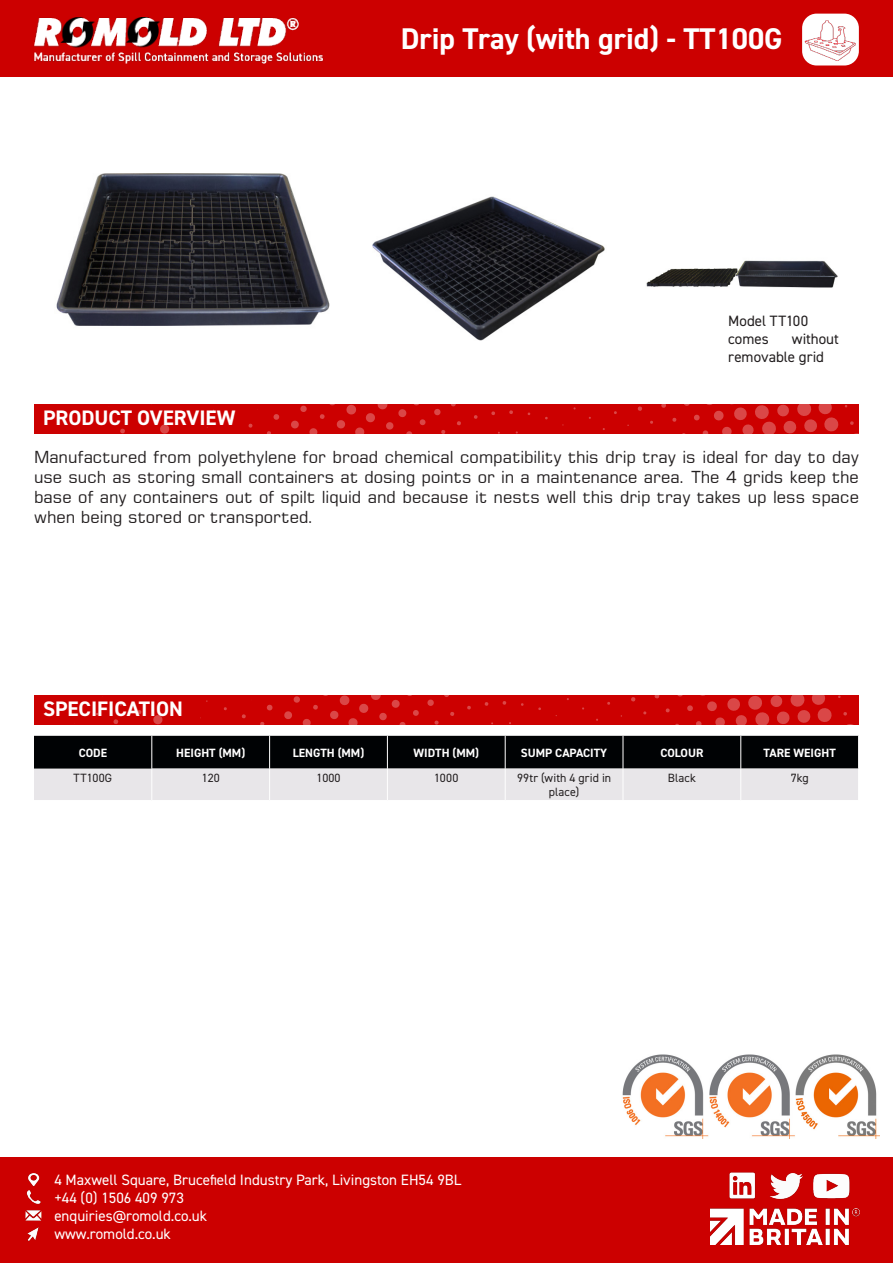
<style>
.page{position:relative;width:893px;height:1263px;background:#fff}
.page>*{position:absolute;margin:0;border:0;box-sizing:border-box;transform-origin:0 0}
.t1{font:700 30px "DIN2014";color:#fff}
.t2{font:700 21px "DIN2014";color:#fff}
.t3{font:16.5px/19.8px "Square 721 BT";color:#231f20;text-align:justify}
.t4{font:15px/18px "DIN2014";color:#fff}
.t5{font:15px/18px "DIN2014";color:#231f20}
.t6{font:700 12px "DIN2014";color:#fff}
.t7{font:12px/14.4px "DIN2014";letter-spacing:.01em;color:#231f20;text-align:center}
</style>
<div class="page">
<div style="left:0;top:0;width:892px;height:77px;background:#c00"></div>
<div style="left:802px;top:14px;width:57px;height:51px;background:#fff;border-radius:14px"></div>
<img style="left:34px;top:18px;width:289px;height:45px">
<img style="left:802px;top:17px;width:56px;height:47px">
<div style="left:0;top:1158px;width:893px;height:105px;background:#c00"></div>
<img style="left:26px;top:1190px;width:15px;height:14px">
<img style="left:25px;top:1210px;width:17px;height:11px">
<img style="left:27px;top:1227px;width:12px;height:14px">
<img style="left:28px;top:1173px;width:11px;height:14px">
<img style="left:711px;top:1209px;width:148px;height:35px">
<img style="left:813px;top:1173px;width:37px;height:26px">
<img style="left:770px;top:1173px;width:33px;height:27px">
<img style="left:729px;top:1172px;width:27px;height:27px">
<img style="left:622px;top:1055px;width:257px;height:83px">
<div style="left:34px;top:405px;width:825px;height:29px;background:#c00"></div>
<svg style="left:441px;top:430px;width:5px;height:4px"></svg>
<svg style="left:457px;top:421px;width:4px;height:5px"></svg>
<svg style="left:474px;top:415px;width:4px;height:4px"></svg>
<svg style="left:491px;top:411px;width:4px;height:4px"></svg>
<svg style="left:509px;top:410px;width:4px;height:4px"></svg>
<svg style="left:434px;top:409px;width:7px;height:7px"></svg>
<svg style="left:637px;top:406px;width:5px;height:5px"></svg>
<svg style="left:661px;top:405px;width:5px;height:3px"></svg>
<svg style="left:291px;top:405px;width:135px;height:29px"></svg>
<svg style="left:267px;top:431px;width:4px;height:3px"></svg>
<svg style="left:273px;top:414px;width:7px;height:6px"></svg>
<svg style="left:248px;top:423px;width:5px;height:5px"></svg>
<svg style="left:230px;top:416px;width:4px;height:4px"></svg>
<svg style="left:672px;top:405px;width:167px;height:29px"></svg>
<svg style="left:160px;top:424px;width:10px;height:10px"></svg>
<svg style="left:850px;top:421px;width:4px;height:4px"></svg>
<svg style="left:144px;top:419px;width:4px;height:5px"></svg>
<svg style="left:120px;top:428px;width:5px;height:6px"></svg>
<div style="left:34px;top:695px;width:825px;height:29px;background:#c00"></div>
<svg style="left:434px;top:720px;width:5px;height:4px"></svg>
<svg style="left:450px;top:712px;width:5px;height:4px"></svg>
<svg style="left:467px;top:706px;width:4px;height:4px"></svg>
<svg style="left:484px;top:702px;width:5px;height:4px"></svg>
<svg style="left:502px;top:701px;width:5px;height:4px"></svg>
<svg style="left:427px;top:699px;width:7px;height:7px"></svg>
<svg style="left:631px;top:697px;width:5px;height:5px"></svg>
<svg style="left:643px;top:711px;width:4px;height:4px"></svg>
<svg style="left:284px;top:695px;width:135px;height:29px"></svg>
<svg style="left:266px;top:704px;width:7px;height:7px"></svg>
<svg style="left:241px;top:714px;width:5px;height:5px"></svg>
<svg style="left:153px;top:715px;width:10px;height:9px"></svg>
<svg style="left:654px;top:695px;width:193px;height:29px"></svg>
<svg style="left:137px;top:710px;width:5px;height:4px"></svg>
<svg style="left:113px;top:719px;width:6px;height:5px"></svg>
<svg style="left:34px;top:736px;width:824px;height:64px;background:#606062"></svg>
<div style="left:624px;top:769px;width:234px;height:31px;background:#e8e6e9"></div>
<hr style="left:151px;top:736px;width:1px;height:33px;background:#fff">
<hr style="left:269px;top:736px;width:1px;height:33px;background:#fff">
<hr style="left:387px;top:736px;width:1px;height:33px;background:#fff">
<hr style="left:505px;top:736px;width:1px;height:33px;background:#fff">
<hr style="left:623px;top:736px;width:1px;height:33px;background:#fff">
<hr style="left:740px;top:736px;width:1px;height:33px;background:#fff">
<hr style="left:151px;top:769px;width:1px;height:31px;background:#fff">
<hr style="left:269px;top:769px;width:1px;height:31px;background:#fff">
<hr style="left:387px;top:769px;width:1px;height:31px;background:#fff">
<hr style="left:505px;top:769px;width:1px;height:31px;background:#fff">
<hr style="left:623px;top:769px;width:1px;height:31px;background:#fff">
<hr style="left:740px;top:769px;width:1px;height:31px;background:#fff">
<img style="left:646px;top:260px;width:192px;height:28px">
<img style="left:372px;top:196px;width:233px;height:145px">
<img style="left:56px;top:173px;width:274px;height:153px">
<p class="t1" style="left:401px;top:19px;width:383px">Drip Tray (with grid) - TT100G</p>
<p class="t2" style="left:43px;top:404px;width:194px">PRODUCT OVERVIEW</p>
<p class="t5" style="left:728px;top:312px;width:82px">Model TT100</p>
<p class="t5" style="left:728px;top:330px;width:42px">comes</p>
<p class="t5" style="left:728px;top:330px;width:112px;text-indent:64px">without removable grid</p>
<p class="t3" style="left:34px;top:447px;width:826px">Manufactured from polyethylene for broad chemical compatibility this drip tray is ideal for day to day use such as storing small containers at dosing points or in a maintenance area. The 4 grids keep the base of any containers out of spilt liquid and because it nests well this drip tray takes up less space when being stored or transported.</p>
<p class="t2" style="left:43px;top:695px;width:142px">SPECIFICATION</p>
<p class="t6" style="left:79px;top:745px;width:30px">CODE</p>
<p class="t6" style="left:176px;top:745px;width:70px">HEIGHT (MM)</p>
<p class="t6" style="left:293px;top:745px;width:73px">LENGTH (MM)</p>
<p class="t6" style="left:414px;top:745px;width:67px">WIDTH (MM)</p>
<p class="t6" style="left:521px;top:745px;width:88px">SUMP CAPACITY</p>
<p class="t6" style="left:660px;top:745px;width:45px">COLOUR</p>
<p class="t6" style="left:764px;top:745px;width:74px">TARE WEIGHT</p>
<p class="t7" style="left:74px;top:770px;width:40px">TT100G</p>
<p class="t7" style="left:202px;top:770px;width:20px">120</p>
<p class="t7" style="left:316px;top:770px;width:26px">1000</p>
<p class="t7" style="left:434px;top:770px;width:26px">1000</p>
<p class="t7" style="left:517px;top:770px;width:96px">99tr (with 4 grid in place)</p>
<p class="t7" style="left:668px;top:770px;width:30px">Black</p>
<p class="t7" style="left:791px;top:770px;width:20px">7kg</p>
<p class="t4" style="left:54px;top:1170px;width:408px">4 Maxwell Square, Brucefield Industry Park, Livingston EH54 9BL +44 (0) 1506 409 973</p>
<p class="t4" style="left:54px;top:1206px;width:154px">enquiries@romold.co.uk</p>
<p class="t4" style="left:54px;top:1224px;width:118px">www.romold.co.uk</p>
</div>
